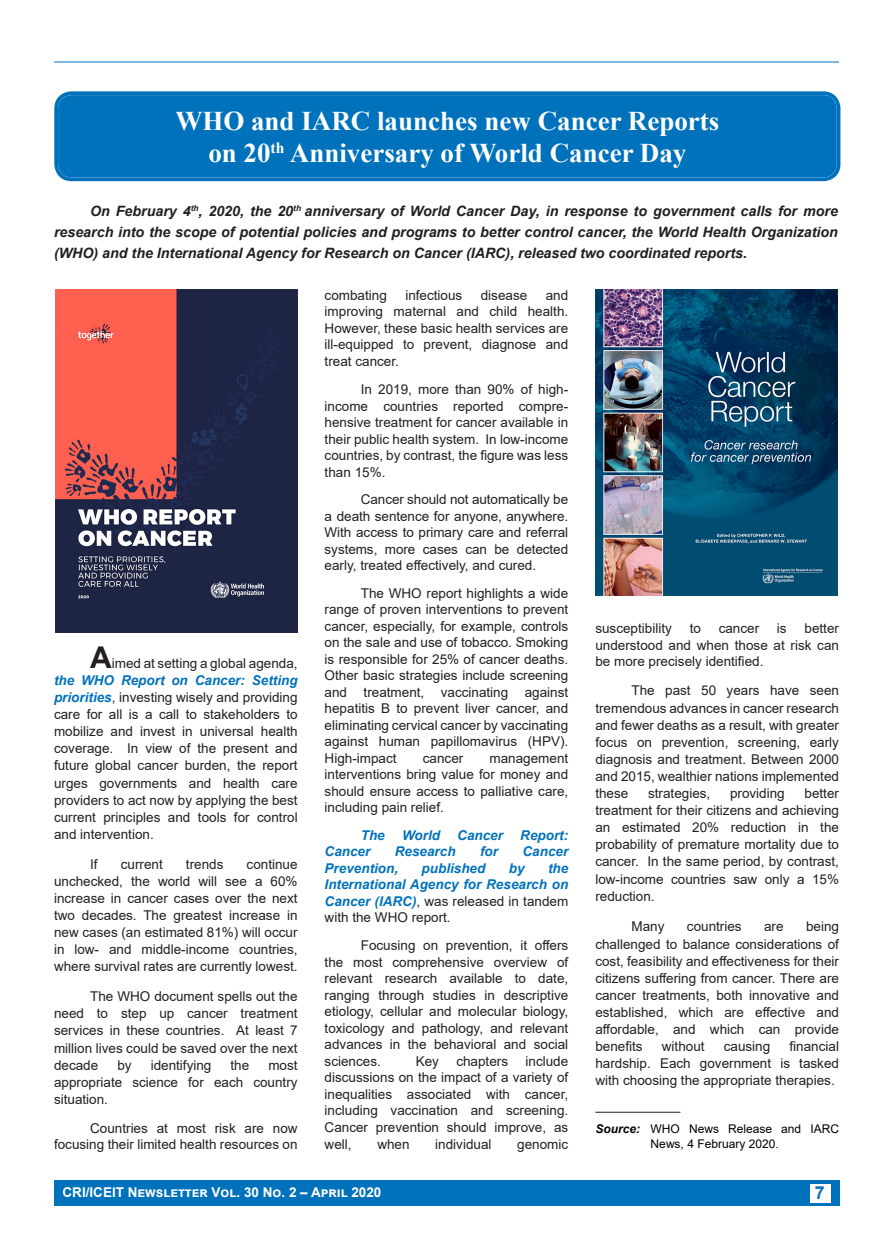
<style>
.page{position:relative;width:893px;height:1242px;background:#fff}
.page>*{position:absolute;margin:0;border:0;box-sizing:border-box;transform-origin:0 0}
.t1{font:700 30px "Arial";color:#231f20}
.t2{font:700 27px/32.4px "Times New Roman";color:#fff;text-align:center}
.t3{font:700 18px "Arial";color:#0072bc}
.t4{font:italic 700 14.25px/21px "Arial";color:#231f20;text-align:justify}
.t5{font:13.5px/17.1px "Arial";color:#231f20;text-align:justify}
.t6{font:italic 700 13.5px/16.5px "Arial";color:#0072bc;text-align:justify}
.t7{font:700 13.5px "Arial";color:#fff}
.Body_text{font:12px/14.4px "Arial";color:#000;text-align:center}
.s1{font-weight:700;font-style:italic;color:#0072bc}
.s2{font-weight:400;font-style:normal;color:#231f20}
.s3{font-weight:700;font-style:italic}
.s4{color:#231f20}
</style>
<div class="page">
<hr style="left:54px;top:62px;width:785px;height:1px;background:#0072bc">
<div style="left:54px;top:1180px;width:785px;height:26px;background:#0072bc"></div>
<div style="left:810px;top:1183px;width:20px;height:19px;background:#fff"></div>
<div style="left:58px;top:95px;width:779px;height:82px;background:#0072bc;border-radius:14px"></div>
<div style="left:54px;top:91px;width:786px;height:90px;border:4px solid #0072bc;border-radius:15px"></div>
<div style="left:61px;top:98px;width:773px;height:77px;border:1px solid #0072bc;border-radius:10px"></div>
<hr style="left:595px;top:1111px;width:85px;height:1px;background:#231f20">
<img style="left:595px;top:289px;width:243px;height:306px">
<img style="left:55px;top:289px;width:243px;height:343px">
<p class="t2" style="left:175px;top:104px;width:546px">WHO and IARC launches new Cancer Reports on 20<sup>th</sup> Anniversary of World Cancer Day</p>
<p class="t4" style="left:54px;top:201px;width:785px;text-indent:36px">On February 4<sup>th</sup>, 2020, the 20<sup>th</sup> anniversary of World Cancer Day, in response to government calls for more research into the scope of potential policies and programs to better control cancer, the World Health Organization (WHO) and the International Agency for Research on Cancer (IARC), released two coordinated reports.</p>
<p class="t1" style="left:90px;top:636px;width:23px">A</p>
<p class="t5" style="left:54px;top:654px;width:245px;text-indent:58px">imed at setting a global agenda, <span class="s1">the WHO Report on Cancer: Setting priorities</span>, investing wisely and providing care for all is a call to stakeholders to mobilize and invest in universal health coverage. In view of the present and future global cancer burden, the report urges governments and health care providers to act now by applying the best current principles and tools for control and intervention.</p>
<p class="t5" style="left:90px;top:855px;width:9px">If</p>
<p class="t5" style="left:121px;top:855px;width:44px">current</p>
<p class="t5" style="left:186px;top:855px;width:39px">trends</p>
<p class="t5" style="left:54px;top:855px;width:245px;text-indent:193px">continue unchecked, the world will see a 60% increase in cancer cases over the next two decades. The greatest increase in new cases (an estimated 81%) will occur in low- and middle-income countries, where survival rates are currently lowest.</p>
<p class="t5" style="left:54px;top:987px;width:245px;text-indent:36px">The WHO document spells out the need to step up cancer treatment services in these countries. At least 7 million lives could be saved over the next decade</p>
<p class="t5" style="left:117px;top:1056px;width:16px">by</p>
<p class="t5" style="left:151px;top:1056px;width:62px">identifying</p>
<p class="t5" style="left:231px;top:1056px;width:20px">the</p>
<p class="t5" style="left:54px;top:1056px;width:245px;text-indent:214px">most appropriate science for each country situation.</p>
<p class="t5" style="left:54px;top:1119px;width:245px;line-height:16.5px;text-align:right">Countries at most risk are now focusing their limited health resources on</p>
<p class="t5" style="left:325px;top:286px;width:64px">combating</p>
<p class="t5" style="left:405px;top:286px;width:59px">infectious</p>
<p class="t5" style="left:481px;top:286px;width:48px">disease</p>
<p class="t5" style="left:325px;top:286px;width:245px;line-height:16.5px;text-indent:221px">and improving maternal and child health.<br>However, these basic health services are ill-equipped to prevent, diagnose and treat cancer.</p>
<p class="t5" style="left:325px;top:381px;width:245px;line-height:16.5px;text-indent:36px">In 2019, more than 90% of high&shy;income countries reported compre&shy;hensive treatment for cancer available in their public health system. In low-income countries, by contrast, the figure was less than 15%.</p>
<p class="t5" style="left:325px;top:491px;width:245px;line-height:16.5px;text-indent:36px">Cancer should not automatically be a death sentence for anyone, anywhere.<br>With access to primary care and referral systems, more cases can be detected early, treated effectively, and cured.</p>
<p class="t5" style="left:325px;top:585px;width:245px;line-height:16.5px;text-indent:36px">The WHO report highlights a wide range of proven interventions to prevent cancer, especially, for example, controls on the sale and use of tobacco. Smoking is responsible for 25% of cancer deaths.<br>Other basic strategies include screening and treatment, vaccinating against hepatitis B to prevent liver cancer, and eliminating cervical cancer by vaccinating against human papillomavirus (HPV).<br>High-impact</p>
<p class="t5" style="left:325px;top:750px;width:245px;line-height:16.5px;text-indent:165px">management interventions bring value for money and should ensure access to palliative care, including pain relief.</p>
<p class="t6" style="left:361px;top:827px;width:26px">The</p>
<p class="t6" style="left:402px;top:827px;width:39px">World</p>
<p class="t6" style="left:457px;top:827px;width:47px">Cancer</p>
<p class="t6" style="left:520px;top:827px;width:49px">Report:</p>
<p class="t6" style="left:325px;top:844px;width:47px">Cancer</p>
<p class="t6" style="left:395px;top:844px;width:62px">Research</p>
<p class="t6" style="left:480px;top:844px;width:19px">for</p>
<p class="t6" style="left:522px;top:844px;width:47px">Cancer</p>
<p class="t6" style="left:325px;top:860px;width:75px">Prevention,</p>
<p class="t6" style="left:422px;top:860px;width:65px">published</p>
<p class="t6" style="left:509px;top:860px;width:17px">by</p>
<p class="t5" style="left:423px;top:749px;width:42px">cancer</p>
<p class="t6" style="left:325px;top:860px;width:245px;text-indent:223px">the International Agency for Research on Cancer (IARC)<span class="s2">, was released in tandem with the WHO report.</span></p>
<p class="t5" style="left:325px;top:937px;width:245px;line-height:16.5px;text-indent:36px">Focusing on prevention, it offers the most comprehensive overview of relevant research available to date, ranging through studies in descriptive etiology, cellular and molecular biology, toxicology and pathology, and relevant advances in the behavioral and social sciences.</p>
<p class="t5" style="left:325px;top:1053px;width:245px;line-height:16.5px;text-indent:201px">include discussions on the impact of a variety of inequalities associated with cancer, including vaccination and screening.<br>Cancer prevention should improve, as well,</p>
<p class="t5" style="left:416px;top:1052px;width:25px">Key</p>
<p class="t5" style="left:456px;top:1052px;width:53px">chapters</p>
<p class="t5" style="left:377px;top:1135px;width:34px">when</p>
<p class="t5" style="left:435px;top:1135px;width:58px">individual</p>
<p class="t5" style="left:517px;top:1135px;width:53px">genomic</p>
<p class="t5" style="left:595px;top:620px;width:245px;line-height:16.5px;text-indent:209px">better understood and when those at risk can be more precisely identified.</p>
<p class="t5" style="left:595px;top:682px;width:245px;text-indent:36px">The past 50 years have seen tremendous advances in cancer research and fewer deaths as a result, with greater focus on prevention, screening, early diagnosis and treatment. Between 2000 and 2015, wealthier nations implemented these</p>
<p class="t5" style="left:595px;top:620px;width:78px">susceptibility</p>
<p class="t5" style="left:690px;top:620px;width:13px">to</p>
<p class="t5" style="left:719px;top:620px;width:42px">cancer</p>
<p class="t5" style="left:777px;top:620px;width:11px">is</p>
<p class="t5" style="left:595px;top:784px;width:245px;text-indent:209px">better treatment for their citizens and achieving an estimated 20% reduction in the probability of premature mortality due to cancer. In the same period, by contrast, low-income countries saw only a 15% reduction.</p>
<p class="t5" style="left:631px;top:918px;width:35px">Many</p>
<p class="t5" style="left:687px;top:918px;width:56px">countries</p>
<p class="t5" style="left:764px;top:918px;width:21px">are</p>
<p class="t5" style="left:648px;top:784px;width:64px">strategies,</p>
<p class="t5" style="left:730px;top:784px;width:56px">providing</p>
<p class="t5" style="left:595px;top:918px;width:245px;text-indent:211px">being challenged to balance considerations of cost, feasibility and effectiveness for their citizens suffering from cancer. There are cancer treatments, both innovative and established, which are effective and affordable, and which can provide benefits</p>
<p class="t5" style="left:595px;top:1037px;width:245px;text-indent:194px">financial hardship. Each government is tasked with choosing the appropriate therapies.</p>
<p class="Body_text" style="left:595px;top:1122px;width:245px"><span class="s3">Source:</span> WHO News Release and IARC<br>News, 4 February 2020<span class="s4">.</span></p>
<p class="t5" style="left:662px;top:1037px;width:44px">without</p>
<p class="t5" style="left:724px;top:1037px;width:48px">causing</p>
<p class="t7" style="left:63px;top:1182px;width:320px">CRI/ICEIT Newsletter Vol. 30 No. 2 – April 2020</p>
<h3 class="t3" style="left:815px;top:1180px;width:12px">7</h3>
</div>
